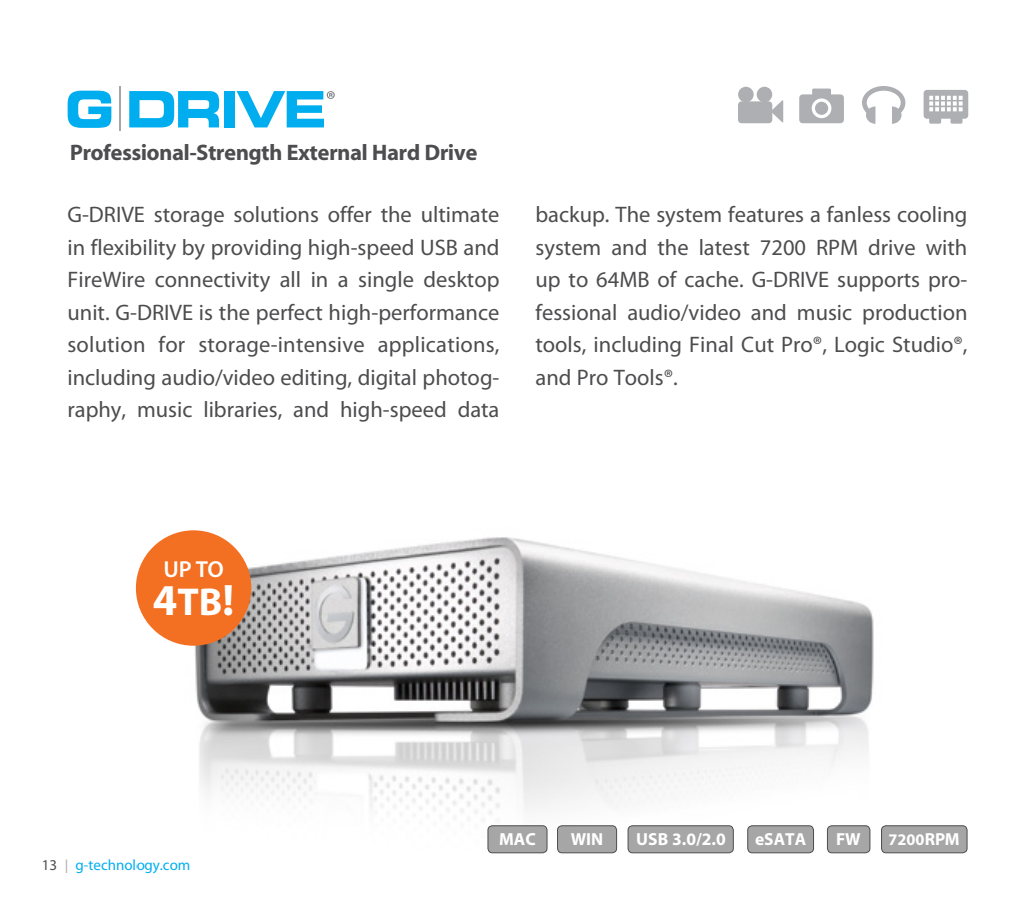
<style>
.page{position:relative;width:1035px;height:900px;background:#fff}
.page>*{position:absolute;margin:0;border:0;box-sizing:border-box;transform-origin:0 0}
.t1{font:700 44.25px "Myriad Pro";color:#fff}
.t2{font:600 23.25px "Myriad Pro";color:#fff}
.t3{font:22.5px/32.5px "Myriad Pro";color:#4d4d4f;text-align:justify}
.t4{font:22.5px "Myriad Headline";color:#4d4d4f}
.t5{font:700 17.5px "Myriad Pro";color:#fff}
.t6{font:700 16.25px "Myriad Pro";color:#fff}
.t7{font:15px "Myriad Pro";color:#00aeef}
.s1{font-size:39px}
.s2{color:#4d4d4f}
.s3{font-weight:300;font-size:20px;color:#a6a6a7}
.s4{font-size:17.5px}
</style>
<div class="page">
<img style="left:138px;top:530px;width:790px;height:324px">
<svg style="left:68px;top:91px;width:43px;height:37px"></svg>
<svg style="left:129px;top:91px;width:90px;height:36px"></svg>
<div style="left:224px;top:91px;width:11px;height:36px;background:#00aeef"></div>
<svg style="left:237px;top:91px;width:98px;height:36px"></svg>
<hr style="left:120px;top:86px;width:1px;height:45px;background:#a6a6a7">
<svg style="left:799px;top:89px;width:45px;height:34px"></svg>
<svg style="left:924px;top:90px;width:44px;height:34px"></svg>
<svg style="left:862px;top:86px;width:43px;height:38px"></svg>
<div style="left:738px;top:101px;width:34px;height:22px;background:#adafb2;border-radius:4px"></div>
<div style="left:738px;top:87px;width:16px;height:15px;background:#adafb2;border-radius:50%"></div>
<div style="left:757px;top:87px;width:15px;height:15px;background:#adafb2;border-radius:50%"></div>
<svg style="left:771px;top:100px;width:12px;height:23px"></svg>
<div style="left:882px;top:826px;width:85px;height:27px;background:#a6a6a7;border-radius:4px"></div>
<div style="left:881px;top:825px;width:87px;height:28px;border:1px solid #4d4d4f;border-radius:4px"></div>
<div style="left:488px;top:826px;width:59px;height:27px;background:#a6a6a7;border-radius:5px"></div>
<div style="left:488px;top:825px;width:59px;height:28px;border:1px solid #4d4d4f;border-radius:5px"></div>
<div style="left:558px;top:826px;width:59px;height:27px;background:#a6a6a7;border-radius:5px"></div>
<div style="left:557px;top:825px;width:60px;height:28px;border:1px solid #4d4d4f;border-radius:5px"></div>
<div style="left:628px;top:826px;width:105px;height:27px;background:#a6a6a7;border-radius:4px"></div>
<div style="left:628px;top:825px;width:106px;height:28px;border:1px solid #4d4d4f;border-radius:4px"></div>
<div style="left:827px;top:826px;width:43px;height:27px;background:#a6a6a7;border-radius:5px"></div>
<div style="left:827px;top:825px;width:43px;height:28px;border:1px solid #4d4d4f;border-radius:5px"></div>
<div style="left:748px;top:826px;width:66px;height:27px;background:#a6a6a7;border-radius:4px"></div>
<div style="left:747px;top:825px;width:67px;height:28px;border:1px solid #4d4d4f;border-radius:4px"></div>
<div style="left:136px;top:530px;width:115px;height:116px;background:#f36f21;border-radius:50%"></div>
<p class="t4" style="left:70px;top:141px;width:409px">Professional-Strength External Hard Drive</p>
<p class="t3" style="left:68px;top:199px;width:434px">G-DRIVE storage solutions offer the ultimate in flexibility by providing high-speed USB and FireWire connectivity all in a single desktop unit. G-DRIVE is the perfect high-performance solution for storage-intensive applications, including audio/video editing, digital photog&shy;raphy, music libraries, and high-speed data</p>
<p class="t3" style="left:535px;top:199px;width:434px">backup. The system features a fanless cooling system and the latest 7200 RPM drive with up to 64MB of cache. G-DRIVE supports pro&shy;fessional audio/video and music production tools, including Final Cut Pro®, Logic Studio®, and Pro Tools®.</p>
<p class="t2" style="left:163px;top:557px;width:62px">UP TO</p>
<h1 class="t1" style="left:153px;top:571px;width:83px">4<span class="s1">TB</span>!</h1>
<p class="t7" style="left:42px;top:857px;width:150px"><span class="s2">13</span> <span class="s3">I</span> g-technology.com</p>
<p class="t5" style="left:499px;top:828px;width:38px">MAC</p>
<p class="t5" style="left:571px;top:828px;width:34px">WIN</p>
<p class="t5" style="left:636px;top:828px;width:91px">USB 3.0/2.0</p>
<p class="t5" style="left:755px;top:828px;width:53px">eSATA</p>
<p class="t5" style="left:836px;top:828px;width:26px">FW</p>
<p class="t6" style="left:889px;top:829px;width:73px">7200<span class="s4">RPM</span></p>
</div>
